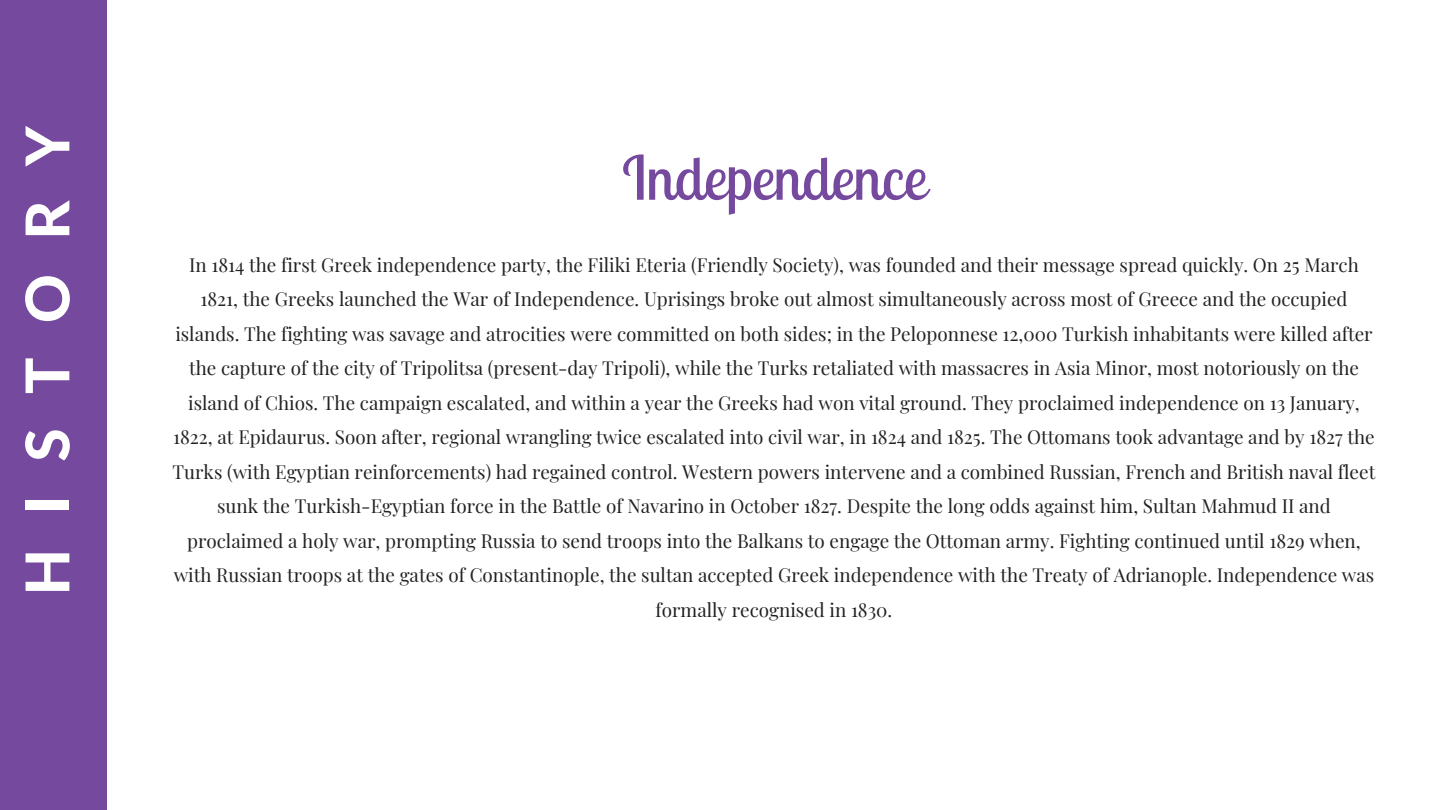
<style>
.page{position:relative;width:1440px;height:810px;background:#fff}
.page>*{position:absolute;margin:0;border:0;box-sizing:border-box;transform-origin:0 0}
.t1{font:60.4px "Lobster Two";color:#75499d}
.t2{font:800 60.4px "Lato Latin";letter-spacing:.57em;color:#fff}
.t3{font:18.9px/34.5px "Playfair Display";color:#222;text-align:center}
</style>
<div class="page">
<div style="left:0;top:0;width:106px;height:810px;background:#75499d"></div>
<p class="t2" style="left:21px;top:514px;width:391px;rotate:-90deg">ISTORY</p>
<p class="t2" style="left:21px;top:595px;width:48px;rotate:-90deg">H</p>
<p class="t1" style="left:622px;top:139px;width:305px">Independence</p>
<p class="t3" style="left:173px;top:247px;width:1204px">In 1814 the first Greek independence party, the Filiki Eteria (Friendly Society), was founded and their message spread quickly. On 25 March 1821, the Greeks launched the War of Independence. Uprisings broke out almost simultaneously across most of Greece and the occupied islands. The fighting was savage and atrocities were committed on both sides; in the Peloponnese 12,000 Turkish inhabitants were killed after the capture of the city of Tripolitsa (present-day Tripoli), while the Turks retaliated with massacres in Asia Minor, most notoriously on the island of Chios. The campaign escalated, and within a year the Greeks had won vital ground. They proclaimed independence on 13 January, 1822, at Epidaurus. Soon after, regional wrangling twice escalated into civil war, in 1824 and 1825. The Ottomans took advantage and by 1827 the Turks (with Egyptian reinforcements) had regained control. Western powers intervene and a combined Russian, French and British naval fleet sunk the Turkish-Egyptian force in the Battle of Navarino in October 1827. Despite the long odds against him, Sultan Mahmud II and proclaimed a holy war, prompting Russia to send troops into the Balkans to engage the Ottoman army. Fighting continued until 1829 when, with Russian troops at the gates of Constantinople, the sultan accepted Greek independence with the Treaty of Adrianople. Independence was</p>
<p class="t3" style="left:656px;top:592px;width:238px">formally recognised in 1830.</p>
</div>
